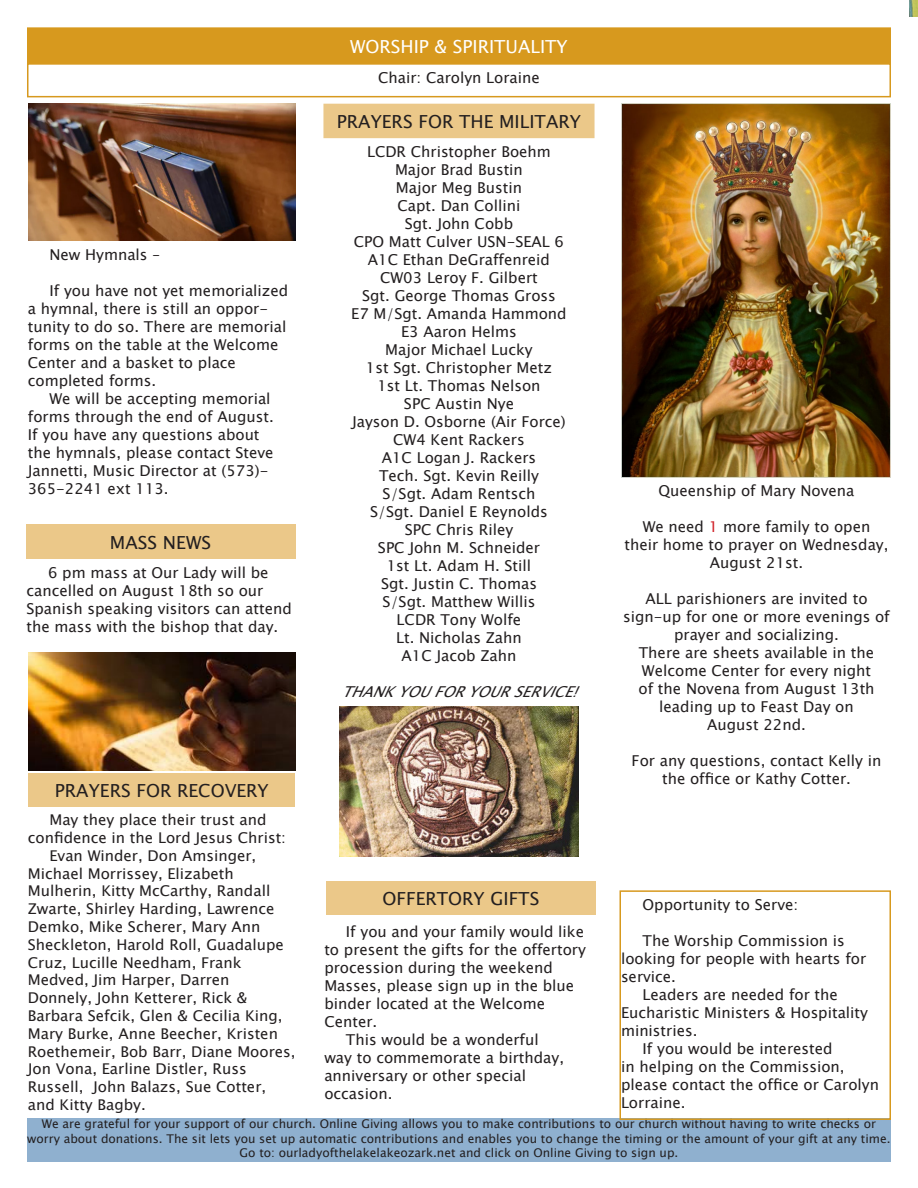
<style>
.page{position:relative;width:918px;height:1188px;background:#fff}
.page>*{position:absolute;margin:0;border:0;box-sizing:border-box;transform-origin:0 0}
.Sub_Headline{font:18px "Lucida Sans Unicode";color:#231f20}
.Headline{font:18px "Lucida Sans Unicode";color:#fff}
.Centered_Paragraph_2{font:15px/18px "Lucida Sans Unicode";color:#231f20}
.Military{font:15px "Lucida Sans Unicode";color:#231f20}
.Military-2{font:italic 15px "Lucida Sans Unicode";color:#231f20}
.t1{font:14.85px/17.9px "Lucida Sans Unicode";color:#231f20;text-align:center}
.t2{font:12px/14.4px "Lucida Sans Unicode";color:#231f20;text-align:center}
.s1{color:#d1232a}
</style>
<div class="page">
<div style="left:27px;top:1119px;width:864px;height:43px;background:#8fb0cf"></div>
<div style="left:29px;top:774px;width:266px;height:33px;background:#ebc889"></div>
<div style="left:324px;top:104px;width:270px;height:33px;background:#ebc889"></div>
<div style="left:323px;top:104px;width:272px;height:34px;border:2px solid #ebc889"></div>
<div style="left:28px;top:28px;width:862px;height:36px;background:#d7991e"></div>
<div style="left:27px;top:27px;width:864px;height:37px;border:2px solid #d7991e"></div>
<div style="left:27px;top:63px;width:864px;height:34px;border:2px solid #d7991e"></div>
<div style="left:620px;top:890px;width:271px;height:230px;border:2px solid #d7991e"></div>
<div style="left:326px;top:881px;width:270px;height:33px;background:#ebc889"></div>
<img style="left:910px;top:0;width:8px;height:17px">
<img style="left:28px;top:104px;width:268px;height:136px">
<img style="left:339px;top:706px;width:240px;height:150px">
<div style="left:26px;top:525px;width:269px;height:34px;background:#ebc889"></div>
<img style="left:622px;top:104px;width:269px;height:373px">
<img style="left:28px;top:652px;width:268px;height:118px">
<p class="Headline" style="left:350px;top:32px;width:219px">WORSHIP &amp; SPIRITUALITY</p>
<p class="Centered_Paragraph_2" style="left:378px;top:69px;width:163px">Chair: Carolyn Loraine</p>
<p class="Centered_Paragraph_2" style="left:49px;top:245px;width:112px">New Hymnals –</p>
<p class="Centered_Paragraph_2" style="left:28px;top:281px;width:262px;text-indent:22px">If you have not yet memorialized a hymnal, there is still an oppor&shy;tunity to do so. There are memorial forms on the table at the Welcome<br>Center and a basket to place completed forms.</p>
<p class="Centered_Paragraph_2" style="left:28px;top:389px;width:247px;text-indent:22px">We will be accepting memorial forms through the end of August.<br>If you have any questions about the hymnals, please contact Steve<br>Jannetti, Music Director at (573)-<br>365-2241 ext 113.</p>
<p class="Sub_Headline" style="left:110px;top:528px;width:103px">MASS NEWS</p>
<p class="Centered_Paragraph_2" style="left:26px;top:563px;width:267px;text-indent:22px">6 pm mass at Our Lady will be cancelled on August 18th so our<br>Spanish speaking visitors can attend the mass with the bishop that day.</p>
<p class="Sub_Headline" style="left:337px;top:107px;width:246px">PRAYERS FOR THE MILITARY</p>
<p class="Military" style="left:367px;top:140px;width:185px">LCDR Christopher Boehm</p>
<p class="Military" style="left:395px;top:158px;width:129px">Major Brad Bustin</p>
<p class="Military" style="left:396px;top:176px;width:128px">Major Meg Bustin</p>
<p class="Military" style="left:397px;top:194px;width:124px">Capt. Dan Collini</p>
<p class="Military" style="left:405px;top:212px;width:110px">Sgt. John Cobb</p>
<p class="Military" style="left:354px;top:230px;width:212px">CPO Matt Culver USN-SEAL 6</p>
<p class="Military" style="left:368px;top:248px;width:184px">A1C Ethan DeGraffenreid</p>
<p class="Military" style="left:380px;top:266px;width:159px">CW03 Leroy F. Gilbert</p>
<p class="Military" style="left:362px;top:284px;width:195px">Sgt. George Thomas Gross</p>
<p class="Military" style="left:351px;top:302px;width:217px">E7 M/Sgt. Amanda Hammond</p>
<p class="Military" style="left:401px;top:320px;width:117px">E3 Aaron Helms</p>
<p class="Military" style="left:385px;top:338px;width:149px">Major Michael Lucky</p>
<p class="Military" style="left:366px;top:356px;width:188px">1st Sgt. Christopher Metz</p>
<p class="Military" style="left:377px;top:374px;width:165px">1st Lt. Thomas Nelson</p>
<p class="Military" style="left:404px;top:392px;width:112px">SPC Austin Nye</p>
<p class="Military" style="left:352px;top:410px;width:215px">Jayson D. Osborne (Air Force)</p>
<p class="Military" style="left:393px;top:428px;width:133px">CW4 Kent Rackers</p>
<p class="Military" style="left:382px;top:446px;width:156px">A1C Logan J. Rackers</p>
<p class="Military" style="left:379px;top:464px;width:161px">Tech. Sgt. Kevin Reilly</p>
<p class="Military" style="left:383px;top:482px;width:154px">S/Sgt. Adam Rentsch</p>
<p class="Military" style="left:370px;top:500px;width:179px">S/Sgt. Daniel E Reynolds</p>
<p class="Military" style="left:405px;top:518px;width:110px">SPC Chris Riley</p>
<p class="Military" style="left:378px;top:536px;width:164px">SPC John M. Schneider</p>
<p class="Military" style="left:387px;top:554px;width:146px">1st Lt. Adam H. Still</p>
<p class="Military" style="left:381px;top:572px;width:157px">Sgt. Justin C. Thomas</p>
<p class="Military" style="left:383px;top:590px;width:154px">S/Sgt. Matthew Willis</p>
<p class="Military" style="left:397px;top:608px;width:126px">LCDR Tony Wolfe</p>
<p class="Military" style="left:396px;top:626px;width:127px">Lt. Nicholas Zahn</p>
<p class="Military" style="left:402px;top:644px;width:116px">A1C Jacob Zahn</p>
<p class="Military-2" style="left:341px;top:680px;width:248px">THANKYOUFORYOURSERVICE!</p>
<p class="Sub_Headline" style="left:55px;top:777px;width:215px">PRAYERS FOR RECOVERY</p>
<p class="t1" style="left:28px;top:811px;width:260px">May they place their trust and confidence in the Lord Jesus Christ:</p>
<p class="t1" style="left:28px;top:847px;width:269px;text-align:left;text-indent:22px">Evan Winder, Don Amsinger,<br>Michael Morrissey, Elizabeth<br>Mulherin, Kitty McCarthy, Randall<br>Zwarte, Shirley Harding, Lawrence<br>Demko, Mike Scherer, Mary Ann<br>Sheckleton, Harold Roll, Guadalupe<br>Cruz, Lucille Needham, Frank<br>Medved, Jim Harper, Darren<br>Donnely, John Ketterer, Rick &amp;<br>Barbara Sefcik, Glen &amp; Cecilia King,<br>Mary Burke, Anne Beecher, Kristen<br>Roethemeir, Bob Barr, Diane Moores,<br>Jon Vona, Earline Distler, Russ<br>Russell, John Balazs, Sue Cotter, and Kitty Bagby.</p>
<p class="Sub_Headline" style="left:382px;top:884px;width:158px">OFFERTORY GIFTS</p>
<p class="Centered_Paragraph_2" style="left:324px;top:922px;width:263px;text-indent:22px">If you and your family would like to present the gifts for the offertory procession during the weekend<br>Masses, please sign up in the blue binder located at the Welcome<br>Center.</p>
<p class="Centered_Paragraph_2" style="left:324px;top:1030px;width:241px;text-indent:22px">This would be a wonderful way to commemorate a birthday, anniversary or other special occasion.</p>
<p class="Centered_Paragraph_2" style="left:659px;top:482px;width:197px">Queenship of Mary Novena</p>
<p class="Centered_Paragraph_2" style="left:624px;top:518px;width:266px;text-align:center">We need <span class="s1">1</span> more family to open their home to prayer on Wednesday,<br>August 21st.</p>
<p class="Centered_Paragraph_2" style="left:623px;top:590px;width:268px;text-align:center">ALL parishioners are invited to sign-up for one or more evenings of prayer and socializing.</p>
<p class="Centered_Paragraph_2" style="left:639px;top:644px;width:238px;text-align:center">There are sheets available in the<br>Welcome Center for every night of the Novena from August 13th leading up to Feast Day on</p>
<p class="Centered_Paragraph_2" style="left:707px;top:716px;width:100px">August 22nd.</p>
<p class="Centered_Paragraph_2" style="left:632px;top:752px;width:251px;text-align:center">For any questions, contact Kelly in the office or Kathy Cotter.</p>
<p class="Centered_Paragraph_2" style="left:643px;top:896px;width:157px">Opportunity to Serve:</p>
<p class="Centered_Paragraph_2" style="left:621px;top:932px;width:247px;text-indent:22px">The Worship Commission is looking for people with hearts for service.</p>
<p class="Centered_Paragraph_2" style="left:621px;top:986px;width:249px;text-indent:22px">Leaders are needed for the<br>Eucharistic Ministers &amp; Hospitality ministries.</p>
<p class="Centered_Paragraph_2" style="left:621px;top:1040px;width:260px;text-indent:22px">If you would be interested<br>in helping on the Commission, please contact the office or Carolyn<br>Lorraine.</p>
<p class="t2" style="left:27px;top:1117px;width:865px">We are grateful for your support of our church. Online Giving allows you to make contributions to our church without having to write checks or worry about donations. The sit lets you set up automatic contributions and enables you to change the timing or the amount of your gift at any time.</p>
<p class="t2" style="left:240px;top:1146px;width:440px">Go to: ourladyofthelakelakeozark.net and click on Online Giving to sign up.</p>
</div>
